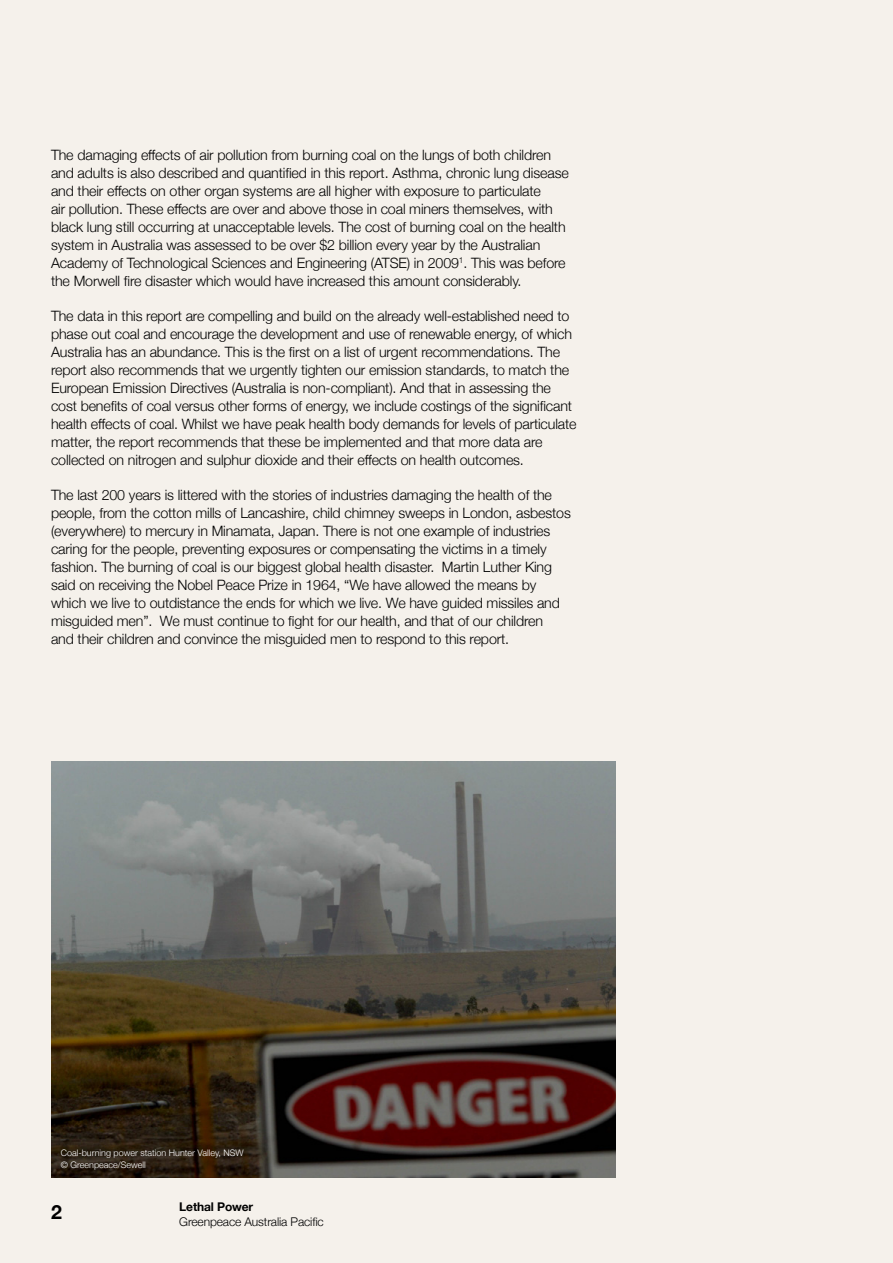
<style>
.page{position:relative;width:893px;height:1263px;background:#f5f1eb}
.page>*{position:absolute;margin:0;border:0;box-sizing:border-box;transform-origin:0 0}
.t1{font:700 19.5px "Helvetica Neue";color:#000}
.t2{font:300 14.25px/18px "Helvetica Neue";letter-spacing:-.01em;color:#000}
.t3{font:300 12px "Helvetica Neue";letter-spacing:-.01em;color:#000}
.t4{font:700 12px "Helvetica Neue";letter-spacing:-.01em;color:#000}
.t5{font:300 9px/12px "Helvetica Neue";color:#fff}
</style>
<div class="page">
<img style="left:51px;top:761px;width:564px;height:417px">
<p class="t2" style="left:51px;top:145px;width:519px">The damaging effects of air pollution from burning coal on the lungs of both children and adults is also described and quantified in this report. Asthma, chronic lung disease and their effects on other organ systems are all higher with exposure to particulate<br>air pollution. These effects are over and above those in coal miners themselves, with black lung still occurring at unacceptable levels. The cost of burning coal on the health system in Australia was assessed to be over $2 billion every year by the Australian Academy of Technological Sciences and Engineering (ATSE) in 2009<sup>1</sup>. This was before the Morwell fire disaster which would have increased this amount considerably.</p>
<p class="t2" style="left:51px;top:306px;width:527px">The data in this report are compelling and build on the already well-established need to phase out coal and encourage the development and use of renewable energy, of which Australia has an abundance. This is the first on a list of urgent recommendations. The report also recommends that we urgently tighten our emission standards, to match the European Emission Directives (Australia is non-compliant). And that in assessing the cost benefits of coal versus other forms of energy, we include costings of the significant health effects of coal. Whilst we have peak health body demands for levels of particulate matter, the report recommends that these be implemented and that more data are collected on nitrogen and sulphur dioxide and their effects on health outcomes.</p>
<p class="t2" style="left:51px;top:485px;width:521px">The last 200 years is littered with the stories of industries damaging the health of the people, from the cotton mills of Lancashire, child chimney sweeps in London, asbestos (everywhere) to mercury in Minamata, Japan. There is not one example of industries caring for the people, preventing exposures or compensating the victims in a timely fashion. The burning of coal is our biggest global health disaster. Martin Luther King said on receiving the Nobel Peace Prize in 1964, “We have allowed the means by which we live to outdistance the ends for which we live. We have guided missiles and misguided men”. We must continue to fight for our health, and that of our children<br>and their children and convince the misguided men to respond to this report.</p>
<p class="t5" style="left:61px;top:1146px;width:184px">Coal-burning power station Hunter Valley, NSW © Greenpeace/Sewell</p>
<h1 class="t1" style="left:51px;top:1197px;width:12px">2</h1>
<p class="t4" style="left:179px;top:1197px;width:76px">Lethal Power</p>
<p class="t3" style="left:179px;top:1212px;width:146px">Greenpeace Australia Pacific</p>
</div>
